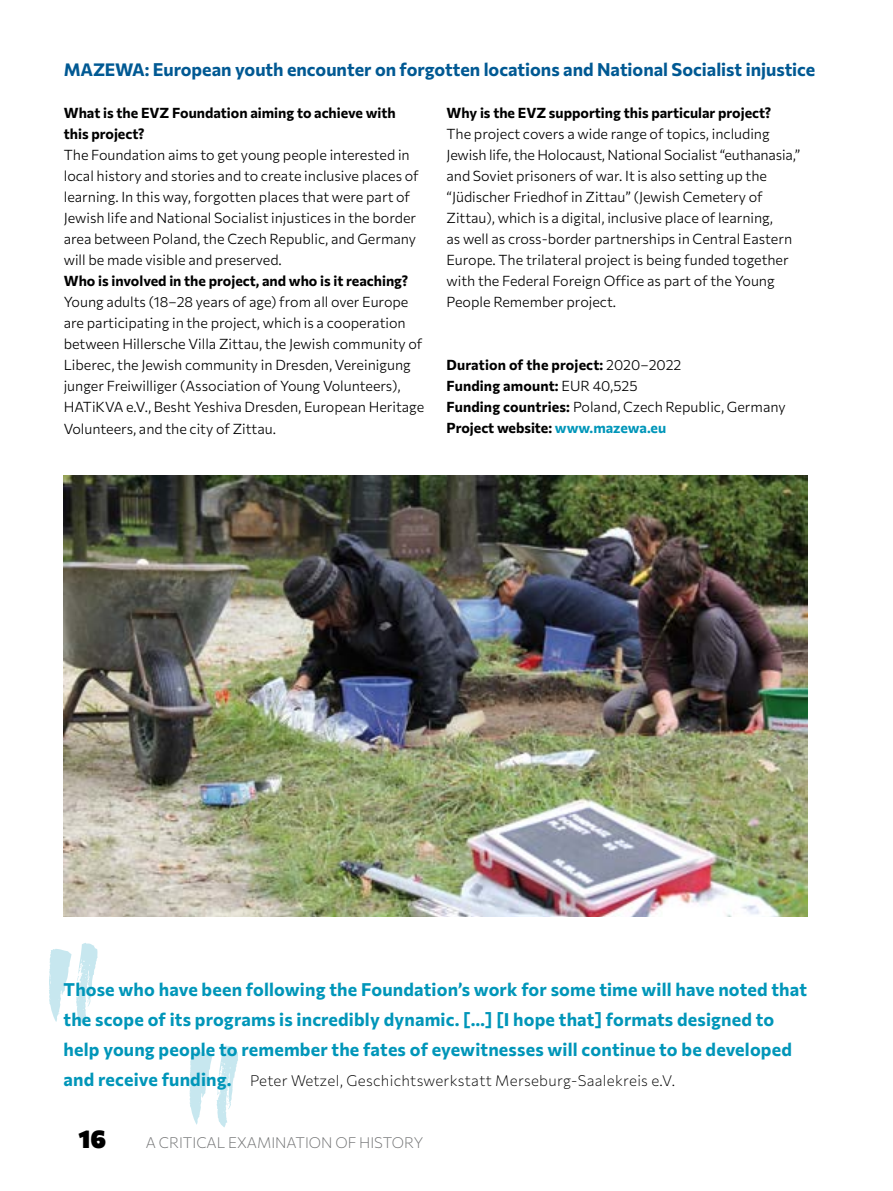
<style>
.page{position:relative;width:893px;height:1191px;background:#fff}
.page>*{position:absolute;margin:0;border:0;box-sizing:border-box;transform-origin:0 0}
.t1{font:900 25.2px "Commissioner";color:#000}
.t2{font:700 18px/30px "Commissioner";letter-spacing:.01em;color:#0096b9}
.t3{font:700 18px "Commissioner";color:#005993}
.t4{font:200 15px "Commissioner";letter-spacing:.02em;color:#000}
.t5{font:200 15px "Commissioner";color:#707172}
.t6{font:300 14.25px/21px "Commissioner";color:#000}
.t7{font:700 14.25px/21px "Commissioner";color:#000}
.s1{font-size:17.7px}
.s2{font-weight:300}
.s3{color:#0096b9}
.s4{font-weight:700;font-size:18px;color:#0096b9}
</style>
<div class="page">
<img style="left:64px;top:475px;width:744px;height:441px">
<svg style="left:49px;top:943px;width:49px;height:81px"></svg>
<svg style="left:189px;top:1045px;width:49px;height:82px"></svg>
<p class="t3" style="left:64px;top:55px;width:753px"><span class="s1">MAZEWA:</span> European youth encounter on forgotten locations and National Socialist injustice</p>
<p class="t7" style="left:64px;top:101px;width:334px">What is the EVZ Foundation aiming to achieve with this project?</p>
<p class="t6" style="left:64px;top:144px;width:357px">The Foundation aims to get young people interested in local history and stories and to create inclusive places of learning. In this way, forgotten places that were part of Jewish life and National Socialist injustices in the border area between Poland, the Czech Republic, and Germany will be made visible and preserved.</p>
<p class="t7" style="left:64px;top:269px;width:346px">Who is involved in the project, and who is it reaching?</p>
<p class="t6" style="left:64px;top:291px;width:362px">Young adults (18–28 years of age) from all over Europe are participating in the project, which is a cooperation between Hillersche Villa Zittau, the Jewish community of Liberec, the Jewish community in Dresden, Vereinigung junger Freiwilliger (Association of Young Volunteers), HATiKVA e.V., Besht Yeshiva Dresden, European Heritage Volunteers, and the city of Zittau.</p>
<p class="t7" style="left:446px;top:101px;width:326px">Why is the EVZ supporting this particular project?</p>
<p class="t6" style="left:446px;top:123px;width:355px">The project covers a wide range of topics, including Jewish life, the Holocaust, National Socialist “euthanasia,” and Soviet prisoners of war. It is also setting up the “Jüdischer Friedhof in Zittau” (Jewish Cemetery of Zittau), which is a digital, inclusive place of learning,<br>as well as cross-border partnerships in Central Eastern Europe. The trilateral project is being funded together with the Federal Foreign Office as part of the Young People Remember project.</p>
<p class="t7" style="left:446px;top:353px;width:341px">Duration of the project: <span class="s2">2020–2022<br></span>Funding amount: <span class="s2">EUR 40,525<br></span>Funding countries: <span class="s2">Poland, Czech Republic, Germany </span>Project website: <span class="s3">www.mazewa.eu</span></p>
<p class="t2" style="left:64px;top:972px;width:745px">Those who have been following the Foundation’s work for some time will have noted that the scope of its programs is incredibly dynamic. […] [I hope that] formats designed to help young people to remember the fates of eyewitnesses will continue to be developed</p>
<p class="t4" style="left:64px;top:1068px;width:613px"><span class="s4">and receive funding.</span> Peter Wetzel, Geschichtswerkstatt Merseburg-Saalekreis e.V.</p>
<h1 class="t1" style="left:78px;top:1117px;width:29px">16</h1>
<p class="t5" style="left:146px;top:1130px;width:41px">Acritic</p>
<p class="t5" style="left:207px;top:1130px;width:216px">al examination of history</p>
</div>
